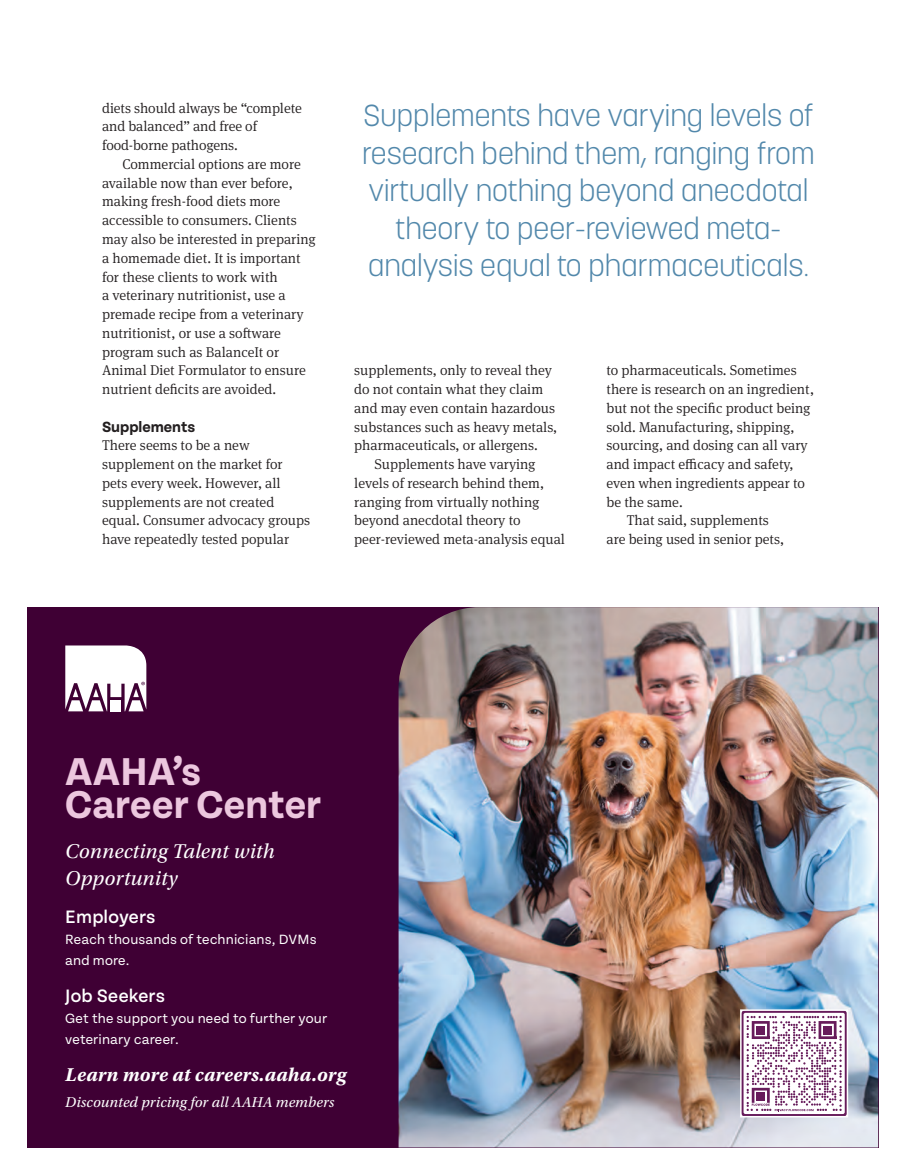
<style>
.page{position:relative;width:905px;height:1176px;background:#fff}
.page>*{position:absolute;margin:0;border:0;box-sizing:border-box;transform-origin:0 0}
.t1{font:700 41.25px/33px "Tenon";letter-spacing:.005em;color:#ecc7de}
.t2{font:300 30px/37.5px "Korolev";color:#5288ab;text-align:center}
.t3{font:italic 21px/27px "Utopia Std";letter-spacing:.01em;color:#fff}
.t4{font:italic 700 19.5px "Utopia Std";letter-spacing:.01em;color:#fff}
.t5{font:500 19.2px "Tenon";letter-spacing:.01em;color:#fff}
.t6{font:700 15.75px "Tenon";color:#231f20}
.t7{font:italic 15px "Utopia Std";letter-spacing:.01em;color:#fff}
.t8{font:300 14.25px/18.8px "Meta Serif Pro";color:#231f20}
.t9{font:14.25px/21px "Tenon";letter-spacing:.01em;color:#fff}
</style>
<div class="page">
<div style="left:27px;top:607px;width:850px;height:540px;background:#3f0034"></div>
<img style="left:398px;top:607px;width:479px;height:540px">
<svg style="left:65px;top:645px;width:81px;height:66px;background:#ddd1db"></svg>
<svg style="left:742px;top:1012px;width:102px;height:102px;background:#d4bfd0"></svg>
<div style="left:823px;top:1025px;width:8px;height:8px;background:#671c5b"></div>
<div style="left:739px;top:1009px;width:108px;height:108px;border:2px solid #fff"></div>
<p class="t8" style="left:102px;top:98px;width:201px">diets should always be “complete and balanced” and free of food-borne pathogens.</p>
<p class="t8" style="left:102px;top:154px;width:215px;text-indent:20px">Commercial options are more available now than ever before, making fresh-food diets more accessible to consumers. Clients may also be interested in preparing a homemade diet. It is important for these clients to work with<br>a veterinary nutritionist, use a premade recipe from a veterinary nutritionist, or use a software program such as BalanceIt or<br>Animal Diet Formulator to ensure nutrient deficits are avoided.</p>
<p class="t6" style="left:102px;top:418px;width:94px">Supplements</p>
<p class="t8" style="left:102px;top:435px;width:209px">There seems to be a new supplement on the market for pets every week. However, all supplements are not created equal. Consumer advocacy groups have repeatedly tested popular</p>
<h2 class="t2" style="left:362px;top:97px;width:454px">Supplements have varying levels of research behind them, ranging from virtually nothing beyond anecdotal theory to peer-reviewed meta&shy;analysis equal to pharmaceuticals.</h2>
<p class="t8" style="left:354px;top:360px;width:199px">supplements, only to reveal they</p>
<p class="t8" style="left:354px;top:379px;width:190px">do not contain what they claim</p>
<p class="t8" style="left:354px;top:398px;width:202px">and may even contain hazardous</p>
<p class="t8" style="left:354px;top:416px;width:204px">substances such as heavy metals,</p>
<p class="t8" style="left:354px;top:435px;width:185px">pharmaceuticals, or allergens.</p>
<p class="t8" style="left:374px;top:454px;width:163px">Supplements have varying</p>
<p class="t8" style="left:354px;top:473px;width:191px">levels of research behind them,</p>
<p class="t8" style="left:354px;top:491px;width:187px">ranging from virtually nothing</p>
<p class="t8" style="left:354px;top:510px;width:168px">beyond anecdotal theory to</p>
<p class="t8" style="left:354px;top:529px;width:212px">peer-reviewed meta-analysis equal</p>
<p class="t8" style="left:606px;top:360px;width:192px">to pharmaceuticals. Sometimes</p>
<p class="t8" style="left:606px;top:379px;width:209px">there is research on an ingredient,</p>
<p class="t8" style="left:606px;top:398px;width:206px">but not the specific product being</p>
<p class="t8" style="left:606px;top:416px;width:189px">sold. Manufacturing, shipping,</p>
<p class="t8" style="left:606px;top:435px;width:203px">sourcing, and dosing can all vary</p>
<p class="t8" style="left:606px;top:454px;width:189px">and impact efficacy and safety,</p>
<p class="t8" style="left:606px;top:473px;width:200px">even when ingredients appear to</p>
<p class="t8" style="left:606px;top:491px;width:78px">be the same.</p>
<p class="t8" style="left:626px;top:510px;width:144px">That said, supplements</p>
<p class="t8" style="left:606px;top:529px;width:179px">are being used in senior pets,</p>
<h1 class="t1" style="left:65px;top:756px;width:257px">AAHA’s<br>Career Center</h1>
<h3 class="t3" style="left:65px;top:837px;width:210px">Connecting Talent with<br>Opportunity</h3>
<h3 class="t5" style="left:65px;top:906px;width:92px">Employers</h3>
<p class="t9" style="left:65px;top:929px;width:253px">Reach thousands of technicians, DVMs and more.</p>
<h3 class="t5" style="left:65px;top:985px;width:101px">Job Seekers</h3>
<p class="t9" style="left:65px;top:1007px;width:263px">Get the support you need to further your veterinary career.</p>
<h3 class="t4" style="left:65px;top:1062px;width:282px">Learn more at careers.aaha.org</h3>
<p class="t7" style="left:65px;top:1093px;width:270px">Discounted pricing for all AAHA members</p>
</div>
